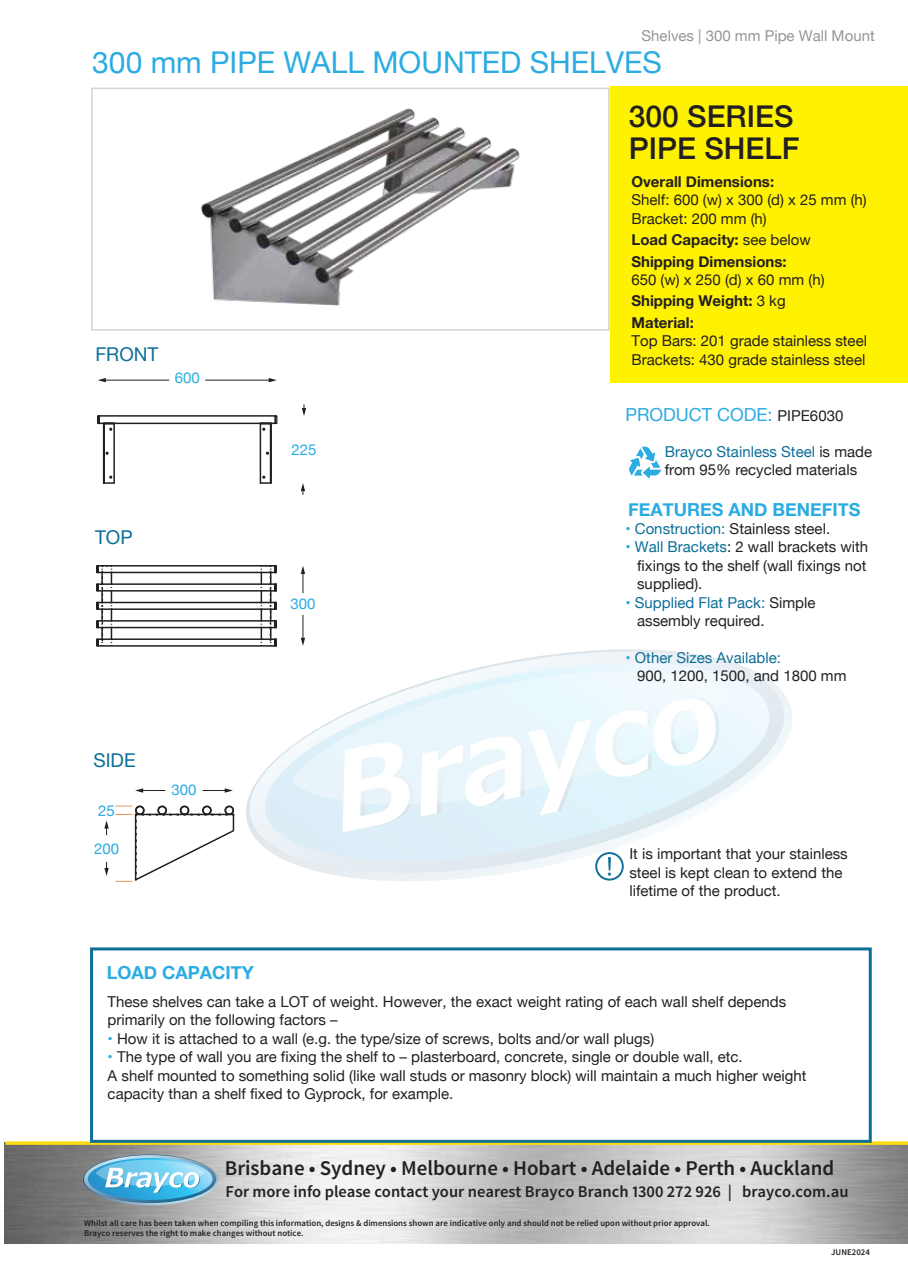
<style>
.page{position:relative;width:908px;height:1278px;background:#fff}
.page>*{position:absolute;margin:0;border:0;box-sizing:border-box;transform-origin:0 0}
.t1{font:30px "Helvetica Neue";color:#2aace2}
.t2{font:500 30px/31.5px "Helvetica Neue";color:#231f20}
.t3{font:21px "Falling Sky";letter-spacing:-.005em;color:#231f20}
.t4{font:19.05px "Helvetica Neue";color:#0d6e97}
.t5{font:700 18px "Helvetica Neue";color:#2aace2}
.t6{font:18px "Helvetica Neue";color:#2aace2}
.t7{font:16.5px "Falling Sky";color:#231f20}
.t8{font:15px/18.5px "Helvetica Neue";color:#231f20}
.t9{font:700 15px/21.5px "Helvetica Neue";color:#231f20}
.t10{font:15px "Helvetica Neue";color:#939598}
.t11{font:15px "Helvetica Neue";color:#2aace2}
.t12{font:8.7px/10.5px "Falling Sky";color:#231f20}
.s1{font-weight:400}
.s2{font-weight:700}
.s3{font-size:15px;color:#231f20}
.s4{color:#0d6e97}
.s5{color:#2aace2}
</style>
<div class="page">
<svg style="left:246px;top:687px;width:546px;height:194px"></svg>
<svg style="left:256px;top:665px;width:522px;height:210px"></svg>
<svg style="left:281px;top:649px;width:459px;height:186px"></svg>
<img style="left:5px;top:1145px;width:903px;height:98px">
<svg style="left:83px;top:1154px;width:135px;height:51px"></svg>
<svg style="left:84px;top:1155px;width:132px;height:48px"></svg>
<svg style="left:88px;top:1158px;width:125px;height:42px"></svg>
<svg style="left:105px;top:1178px;width:95px;height:15px"></svg>
<svg style="left:96px;top:1160px;width:108px;height:26px"></svg>
<svg style="left:5px;top:1141px;width:903px;height:4px;background:#f8db21"></svg>
<svg style="left:91px;top:88px;width:519px;height:243px"></svg>
<div style="left:611px;top:86px;width:297px;height:297px;background:#fff200"></div>
<svg style="left:629px;top:447px;width:32px;height:31px"></svg>
<img style="left:176px;top:87px;width:393px;height:244px">
<div style="left:97px;top:565px;width:180px;height:8px;border:2px solid #231f20"></div>
<div style="left:97px;top:583px;width:180px;height:9px;border:2px solid #231f20"></div>
<div style="left:97px;top:602px;width:180px;height:8px;border:2px solid #231f20"></div>
<div style="left:97px;top:620px;width:180px;height:8px;border:2px solid #231f20"></div>
<div style="left:97px;top:638px;width:180px;height:9px;border:2px solid #231f20"></div>
<svg style="left:96px;top:565px;width:16px;height:82px"></svg>
<svg style="left:261px;top:565px;width:44px;height:82px"></svg>
<div style="left:98px;top:415px;width:178px;height:9px;border:2px solid #231f20"></div>
<svg style="left:97px;top:415px;width:19px;height:69px"></svg>
<hr style="left:104px;top:380px;width:166px;height:1px;background:#231f20">
<svg style="left:98px;top:378px;width:8px;height:4px"></svg>
<svg style="left:269px;top:378px;width:8px;height:4px"></svg>
<svg style="left:159px;top:379px;width:57px;height:39px"></svg>
<svg style="left:259px;top:405px;width:48px;height:89px"></svg>
<svg style="left:595px;top:852px;width:29px;height:28px"></svg>
<div style="left:90px;top:947px;width:782px;height:196px;background:#fff;border:3px solid #0d6e97"></div>
<svg style="left:104px;top:788px;width:131px;height:94px"></svg>
<p class="t10" style="left:642px;top:25px;width:235px">Shelves | 300 mm Pipe Wall Mount</p>
<h1 class="t1" style="left:92px;top:40px;width:571px">300 mm PIPE WALL MOUNTED SHELVES</h1>
<p class="t4" style="left:95px;top:340px;width:65px">FRONT</p>
<p class="t11" style="left:175px;top:367px;width:27px">600</p>
<p class="t4" style="left:95px;top:524px;width:39px">TOP</p>
<p class="t11" style="left:291px;top:439px;width:27px">225</p>
<p class="t11" style="left:290px;top:593px;width:27px">300</p>
<p class="t4" style="left:93px;top:747px;width:44px">SIDE</p>
<p class="t11" style="left:98px;top:799px;width:18px">25</p>
<p class="t11" style="left:94px;top:837px;width:27px">200</p>
<p class="t11" style="left:171px;top:779px;width:27px">300</p>
<p class="t5" style="left:107px;top:958px;width:149px">LOAD CAPACITY</p>
<h1 class="t2" style="left:629px;top:99px;width:172px">300 SERIES<br>PIPE SHELF</h1>
<p class="t9" style="left:631px;top:171px;width:144px">Overall Dimensions:</p>
<p class="t8" style="left:631px;top:192px;width:237px">Shelf: 600 (w) x 300 (d) x 25 mm (h)<br>Bracket: 200 mm (h)</p>
<p class="t9" style="left:631px;top:229px;width:181px">Load Capacity: <span class="s1">see below<br></span>Shipping Dimensions:</p>
<p class="t8" style="left:631px;top:270px;width:195px;line-height:21.5px">650 (w) x 250 (d) x 60 mm (h)<br><span class="s2">Shipping Weight:</span> 3 kg<br><span class="s2">Material:</span></p>
<p class="t8" style="left:631px;top:333px;width:237px">Top Bars: 201 grade stainless steel<br>Brackets: 430 grade stainless steel</p>
<p class="t6" style="left:625px;top:402px;width:219px">PRODUCT CODE: <span class="s3">PIPE6030</span></p>
<p class="t8" style="left:665px;top:443px;width:209px;line-height:18px"><span class="s4">Brayco Stainless Steel</span> is made from 95% recycled materials</p>
<p class="t5" style="left:628px;top:496px;width:234px">FEATURES AND BENEFITS</p>
<p class="t8" style="left:625px;top:520px;width:206px"><span class="s5">•</span> <span class="s4">Construction:</span> Stainless steel.</p>
<p class="t8" style="left:637px;top:538px;width:233px;text-align:justify;text-indent:-12px"><span class="s5">•</span> <span class="s4">Wall Brackets</span>: 2 wall brackets with fixings to the shelf (wall fixings not supplied).</p>
<p class="t8" style="left:637px;top:594px;width:180px;text-indent:-12px"><span class="s5">•</span> <span class="s4">Supplied Flat Pack:</span> Simple assembly required.</p>
<p class="t8" style="left:637px;top:649px;width:211px;text-indent:-12px"><span class="s5">•</span> <span class="s4">Other Sizes Available:<br></span>900, 1200, 1500, and 1800 mm</p>
<p class="t8" style="left:629px;top:846px;width:220px">It is important that your stainless steel is kept clean to extend the lifetime of the product.</p>
<p class="t8" style="left:108px;top:993px;width:680px">These shelves can take a LOT of weight. However, the exact weight rating of each wall shelf depends primarily on the following factors –</p>
<p class="t8" style="left:108px;top:1030px;width:548px"><span class="s5">•</span> How it is attached to a wall (e.g. the type/size of screws, bolts and/or wall plugs)</p>
<p class="t8" style="left:108px;top:1048px;width:700px"><span class="s5">•</span> The type of wall you are fixing the shelf to – plasterboard, concrete, single or double wall, etc.<br>A shelf mounted to something solid (like wall studs or masonry block) will maintain a much higher weight capacity than a shelf fixed to Gyprock, for example.</p>
<h2 class="t3" style="left:225px;top:1155px;width:611px">Brisbane • Sydney • Melbourne • Hobart • Adelaide • Perth • Auckland</h2>
<p class="t7" style="left:226px;top:1181px;width:624px">For more info please contact your nearest Brayco Branch 1300 272 926 | brayco.com.au</p>
<p class="t12" style="left:84px;top:1218px;width:627px">Whilst all care has been taken when compiling this information, designs &amp; dimensions shown are indicative only and should not be relied upon without prior approval.<br>Brayco reserves the right to make changes without notice.</p>
<p class="t12" style="left:831px;top:1246px;width:40px">JUNE2024</p>
</div>
